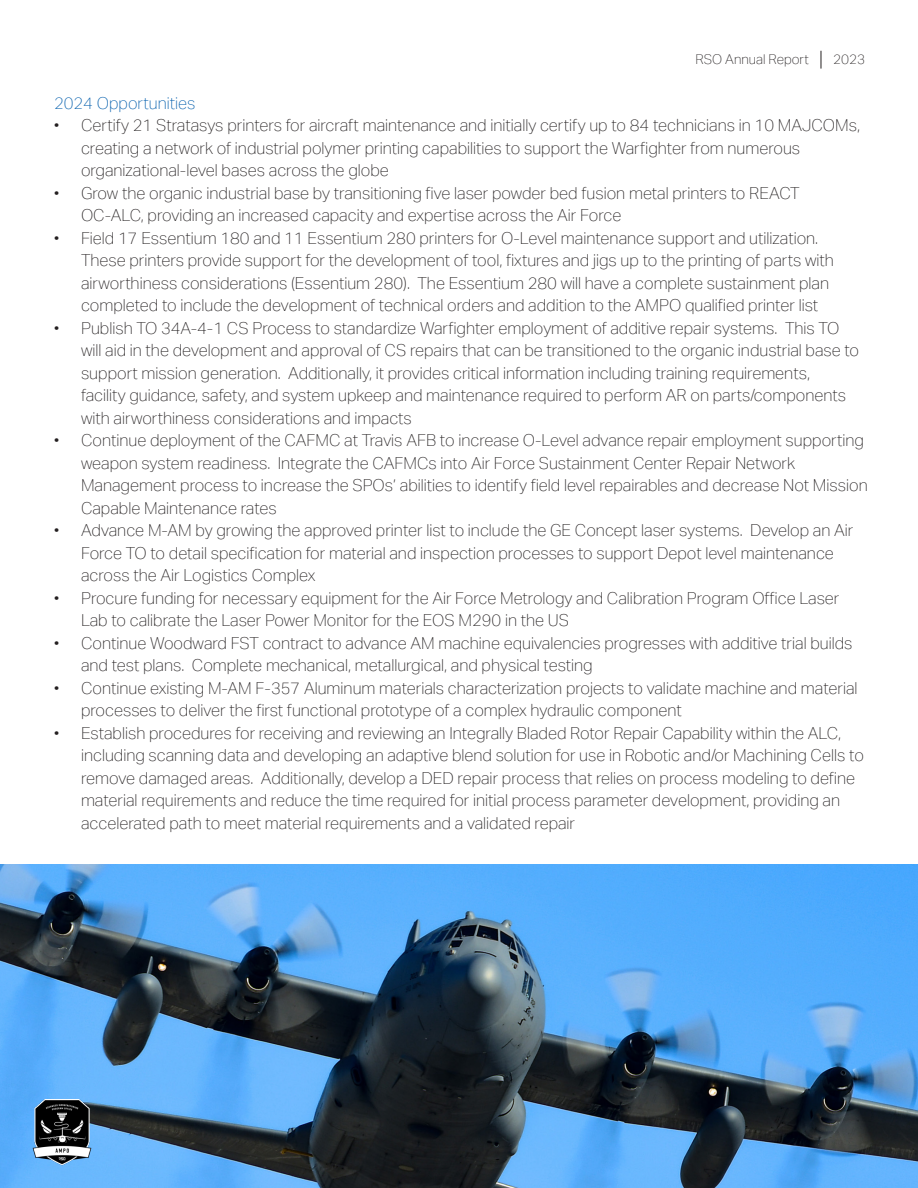
<style>
.page{position:relative;width:918px;height:1188px;background:#fff}
.page>*{position:absolute;margin:0;border:0;box-sizing:border-box;transform-origin:0 0}
.t1{font:100 16.5px/22.5px "Aktiv Grotesk";color:#231f20}
.t2{font:100 16.5px "Aktiv Grotesk";color:#015dac}
.t3{font:100 13.5px "Aktiv Grotesk";color:#231f20}
</style>
<div class="page">
<svg style="left:821px;top:51px;width:1px;height:18px"></svg>
<img style="left:0;top:864px;width:918px;height:324px">
<img style="left:23px;top:1100px;width:79px;height:71px">
<p class="t3" style="left:696px;top:51px;width:115px">RSO Annual Report</p>
<p class="t3" style="left:833px;top:51px;width:33px">2023</p>
<p class="t2" style="left:54px;top:94px;width:143px">2024 Opportunities</p>
<p class="t1" style="left:81px;top:114px;width:781px;text-indent:-27px">• Certify 21 Stratasys printers for aircraft maintenance and initially certify up to 84 technicians in 10 MAJCOMs, creating a network of industrial polymer printing capabilities to support the Warfighter from numerous organizational-level bases across the globe</p>
<p class="t1" style="left:81px;top:182px;width:720px;text-indent:-27px">• Grow the organic industrial base by transitioning five laser powder bed fusion metal printers to REACT<br>OC-ALC, providing an increased capacity and expertise across the Air Force</p>
<p class="t1" style="left:81px;top:227px;width:755px;text-indent:-27px">• Field 17 Essentium 180 and 11 Essentium 280 printers for O-Level maintenance support and utilization.<br>These printers provide support for the development of tool, fixtures and jigs up to the printing of parts with airworthiness considerations (Essentium 280). The Essentium 280 will have a complete sustainment plan completed to include the development of technical orders and addition to the AMPO qualified printer list</p>
<p class="t1" style="left:81px;top:317px;width:780px;text-indent:-27px">• Publish TO 34A-4-1 CS Process to standardize Warfighter employment of additive repair systems. This TO will aid in the development and approval of CS repairs that can be transitioned to the organic industrial base to support mission generation. Additionally, it provides critical information including training requirements,<br>facility guidance, safety, and system upkeep and maintenance required to perform AR on parts/components with airworthiness considerations and impacts</p>
<p class="t1" style="left:81px;top:429px;width:788px;text-indent:-27px">• Continue deployment of the CAFMC at Travis AFB to increase O-Level advance repair employment supporting weapon system readiness. Integrate the CAFMCs into Air Force Sustainment Center Repair Network Management process to increase the SPOs’ abilities to identify field level repairables and decrease Not Mission Capable Maintenance rates</p>
<p class="t1" style="left:81px;top:519px;width:774px;text-indent:-27px">• Advance M-AM by growing the approved printer list to include the GE Concept laser systems. Develop an Air<br>Force TO to detail specification for material and inspection processes to support Depot level maintenance across the Air Logistics Complex</p>
<p class="t1" style="left:81px;top:587px;width:760px;text-indent:-27px">• Procure funding for necessary equipment for the Air Force Metrology and Calibration Program Office Laser<br>Lab to calibrate the Laser Power Monitor for the EOS M290 in the US</p>
<p class="t1" style="left:81px;top:632px;width:773px;text-indent:-27px">• Continue Woodward FST contract to advance AM machine equivalencies progresses with additive trial builds and test plans. Complete mechanical, metallurgical, and physical testing</p>
<p class="t1" style="left:81px;top:677px;width:778px;text-indent:-27px">• Continue existing M-AM F-357 Aluminum materials characterization projects to validate machine and material processes to deliver the first functional prototype of a complex hydraulic component</p>
<p class="t1" style="left:81px;top:722px;width:784px;text-indent:-27px">• Establish procedures for receiving and reviewing an Integrally Bladed Rotor Repair Capability within the ALC, including scanning data and developing an adaptive blend solution for use in Robotic and/or Machining Cells to remove damaged areas. Additionally, develop a DED repair process that relies on process modeling to define material requirements and reduce the time required for initial process parameter development, providing an accelerated path to meet material requirements and a validated repair</p>
</div>
